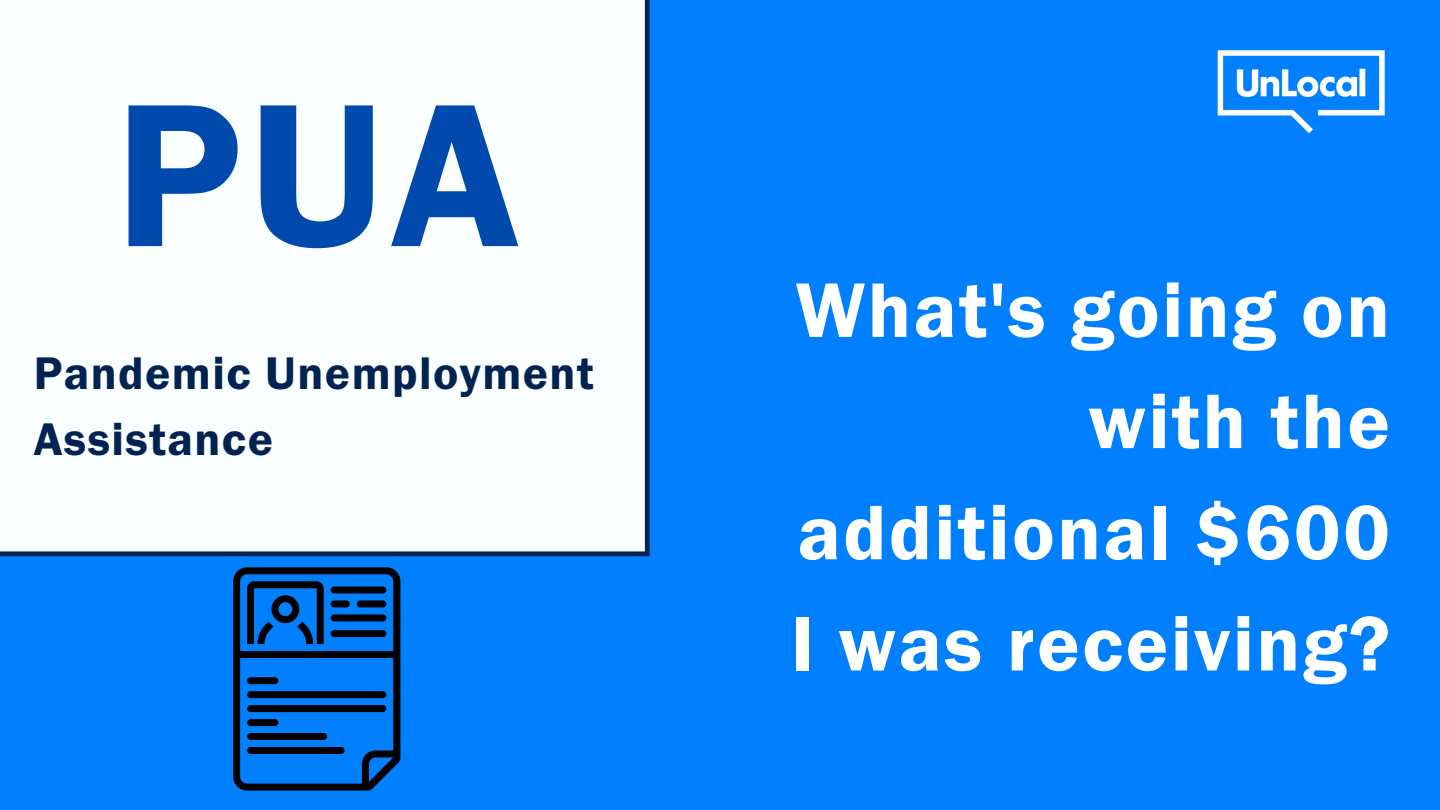
<style>
.page{position:relative;width:1440px;height:810px;background:#0080ff}
.page>*{position:absolute;margin:0;border:0;box-sizing:border-box;transform-origin:0 0}
.t1{font:600 210.9px "Franklin Gothic FS";color:#004aad}
.t2{font:600 80px/111.2px "Franklin Gothic FS";letter-spacing:.03em;color:#fff;text-align:right}
.t3{font:600 47.4px/66.1px "Franklin Gothic FS";letter-spacing:.03em;color:#002351}
</style>
<div class="page">
<div style="left:0;top:0;width:650px;height:556px;background:#fafeff"></div>
<svg style="left:233px;top:567px;width:167px;height:224px"></svg>
<img style="left:1217px;top:50px;width:168px;height:84px">
<h1 class="t1" style="left:114px;top:72px;width:406px">PUA</h1>
<p class="t3" style="left:34px;top:340px;width:562px">Pandemic Unemployment<br>Assistance</p>
<p class="t2" style="left:791px;top:255px;width:601px">What's going on with the additional $600<br>I was receiving?</p>
</div>
